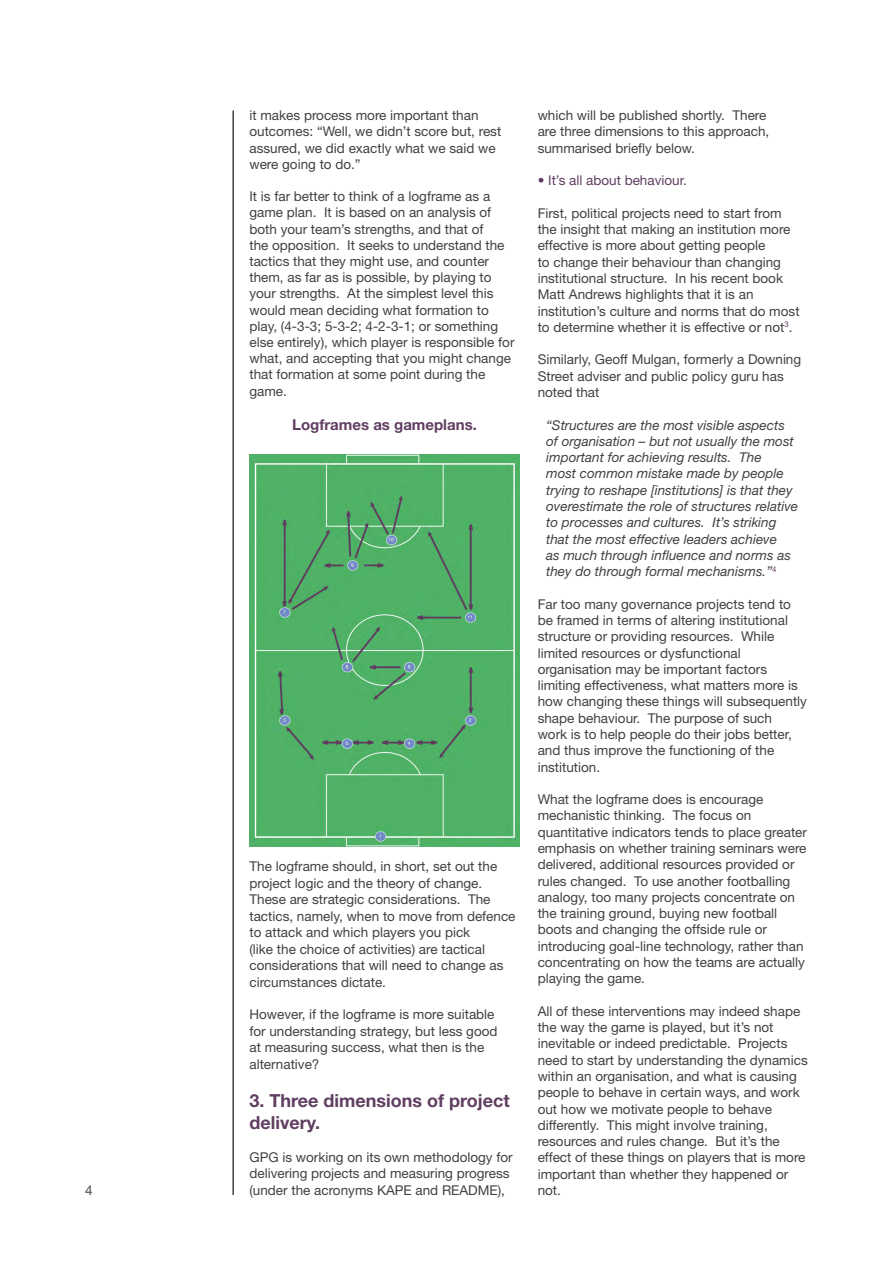
<style>
.page{position:relative;width:893px;height:1263px;background:#fff}
.page>*{position:absolute;margin:0;border:0;box-sizing:border-box;transform-origin:0 0}
.t1{font:700 18px/21.9px "Helvetica Neue LT Std";color:#603e61}
.t2{font:700 15px "Helvetica Neue LT Std";color:#603e61}
.t3{font:13.5px/16.4px "Helvetica Neue LT Std";color:#414042}
.t4{font:italic 13.5px/16.4px "Helvetica Neue LT Std";color:#414042}
.t5{font:13.5px "Helvetica Neue LT Std";color:#603e61}
.t6{font:7.8px "Helvetica Neue LT Std";color:#603e61}
</style>
<div class="page">
<img style="left:249px;top:454px;width:271px;height:392px">
<hr style="left:232px;top:111px;width:2px;height:1084px;background:#414042">
<p class="t3" style="left:85px;top:1182px;width:9px">4</p>
<p class="t3" style="left:249px;top:107px;width:253px">it makes process more important than outcomes “: Well, we didn t’ score but, rest assured, we did exactly what we said we were going to do “.</p>
<p class="t3" style="left:249px;top:188px;width:243px;text-align:right">isIt far better to think of a logframe as a<br>isIt based on an analysis of</p>
<p class="t3" style="left:249px;top:204px;width:69px">game plan.</p>
<p class="t3" style="left:249px;top:220px;width:236px">both your team s’ strengths, and that of</p>
<p class="t3" style="left:347px;top:237px;width:159px">It seeks to understand the</p>
<p class="t3" style="left:249px;top:237px;width:92px">the opposition.</p>
<p class="t3" style="left:249px;top:253px;width:241px">tactics that they might use, and counter</p>
<p class="t3" style="left:249px;top:269px;width:244px">them, as far as is possible, by playing to</p>
<p class="t3" style="left:347px;top:285px;width:148px">At the simplest level this</p>
<p class="t3" style="left:249px;top:285px;width:267px">your strengths.<br>would mean deciding what formation to play (, 4-3-3; 5-3-2; 4-2-3-1; or something else entirely ,) which player is responsible for what, and accepting that you might change that formation at some point during the game.</p>
<p class="t2" style="left:292px;top:415px;width:186px">Logframes as gameplans.</p>
<p class="t3" style="left:249px;top:858px;width:249px">The logframe should in, short, set out the</p>
<p class="t3" style="left:249px;top:874px;width:234px">project logic and the theory of change.</p>
<p class="t3" style="left:468px;top:891px;width:24px">The</p>
<p class="t3" style="left:249px;top:891px;width:268px">These are strategic considerations.<br>tactics, namely, when to move from defence to attack and which players you pick<br>(like the choice of activities) are tactical considerations that will need to change as circumstances dictate.</p>
<p class="t3" style="left:249px;top:1006px;width:250px">However if, the logframe is more suitable for understanding strategy, but less good at measuring success, what then is the alternative?</p>
<h1 class="t1" style="left:249px;top:1089px;width:262px">3. Three dimensions of project delivery.</h1>
<p class="t3" style="left:249px;top:1149px;width:265px">GPG is working on its own methodology for delivering projects and measuring progress (under the acronyms KAPE and README ,(</p>
<p class="t3" style="left:538px;top:107px;width:233px">which will be published shortly.<br>are three dimensions to this approach, summarised briefly below.</p>
<p class="t5" style="left:538px;top:172px;width:151px">• s’I t all about behaviour.</p>
<p class="t3" style="left:538px;top:205px;width:246px">First, political projects need to start from</p>
<p class="t3" style="left:538px;top:221px;width:254px">the insight that making an institution more</p>
<p class="t3" style="left:538px;top:237px;width:229px">effective is more about getting people</p>
<p class="t3" style="left:538px;top:254px;width:245px">to change their behaviour than changing</p>
<p class="t3" style="left:675px;top:270px;width:109px">In his recent book</p>
<p class="t3" style="left:732px;top:107px;width:36px">There</p>
<p class="t3" style="left:538px;top:270px;width:263px">institutional structure.<br>Matt Andrews highlights that isit an institution s’ culture and norms that do most</p>
<p class="t6" style="left:784px;top:320px;width:6px">3</p>
<p class="t3" style="left:538px;top:319px;width:256px">to determine whether isit effective or not .</p>
<p class="t3" style="left:538px;top:351px;width:265px">Similarly, Geoff Mulgan, formerly a Downing<br>Street adviser and public policy guru has noted that</p>
<p class="t4" style="left:546px;top:416px;width:240px">“Structures are the most visible aspects</p>
<p class="t4" style="left:546px;top:433px;width:249px">of organisation – but not usually the most</p>
<p class="t4" style="left:739px;top:449px;width:24px">The</p>
<p class="t4" style="left:546px;top:449px;width:187px">important for achieving results.</p>
<p class="t4" style="left:546px;top:465px;width:239px">most common mistake made by people</p>
<p class="t4" style="left:546px;top:481px;width:248px">trying to reshape [institutions] is that they</p>
<p class="t4" style="left:546px;top:498px;width:253px">overestimate the role of structures relative</p>
<p class="t4" style="left:713px;top:514px;width:65px">s’I t striking</p>
<p class="t4" style="left:546px;top:514px;width:246px">to processes and cultures.<br>that the most effective leaders achieve as much through influence and norms as they do through formal mechanisms <sup>4</sup>“ .</p>
<p class="t3" style="left:538px;top:595px;width:255px">Far too many governance projects tend to</p>
<p class="t3" style="left:538px;top:612px;width:252px">be framed in terms of altering institutional</p>
<p class="t3" style="left:741px;top:628px;width:35px">While</p>
<p class="t3" style="left:538px;top:628px;width:197px">structure or providing resources.</p>
<p class="t3" style="left:538px;top:644px;width:205px">limited resources or dysfunctional</p>
<p class="t3" style="left:538px;top:661px;width:231px">organisation may be important factors</p>
<p class="t3" style="left:538px;top:677px;width:262px">limiting effectiveness, what matters more is</p>
<p class="t3" style="left:538px;top:693px;width:271px">how changing these things will subsequently</p>
<p class="t3" style="left:648px;top:709px;width:126px">The purpose of such</p>
<p class="t3" style="left:538px;top:709px;width:256px">shape behaviour.<br>work is to help people do their jobs better, and thus improve the functioning of the institution.</p>
<p class="t3" style="left:673px;top:791px;width:92px;text-indent:-135px">What the logframe does is encourage<br>The focus on</p>
<p class="t3" style="left:538px;top:807px;width:129px">mechanistic thinking.</p>
<p class="t3" style="left:538px;top:823px;width:271px">quantitative indicators tends to place greater</p>
<p class="t3" style="left:538px;top:840px;width:270px">emphasis on whether training seminars were</p>
<p class="t3" style="left:538px;top:856px;width:258px">delivered, additional resources provided or</p>
<p class="t3" style="left:634px;top:872px;width:158px">To use another footballing</p>
<p class="t3" style="left:538px;top:872px;width:269px">rules changed.<br>analogy, too many projects concentrate on the training ground, buying new football boots and changing the offside rule or introducing goal-line technology, rather than concentrating on how the teams are actually playing the game.</p>
<p class="t3" style="left:538px;top:1003px;width:264px">All of these interventions may indeed shape</p>
<p class="t3" style="left:538px;top:1019px;width:237px">the way the game is played, but s’i t not</p>
<p class="t3" style="left:738px;top:1035px;width:51px">Projects</p>
<p class="t3" style="left:538px;top:1035px;width:195px">inevitable or indeed predictable.</p>
<p class="t3" style="left:538px;top:1051px;width:272px">need to start by understanding the dynamics</p>
<p class="t3" style="left:538px;top:1068px;width:261px">within an organisation, and what is causing</p>
<p class="t3" style="left:538px;top:1084px;width:264px">people to behave in certain ways, and work</p>
<p class="t3" style="left:538px;top:1100px;width:236px">out how we motivate people to behave</p>
<p class="t3" style="left:607px;top:1116px;width:162px">This might involve training,</p>
<p class="t3" style="left:538px;top:1116px;width:63px">differently.</p>
<p class="t3" style="left:538px;top:1133px;width:269px">resources and rules change.<br>effect of these things on players that is more important than whether they happened or not.</p>
<p class="t3" style="left:715px;top:1133px;width:66px">But s’i t the</p>
</div>
